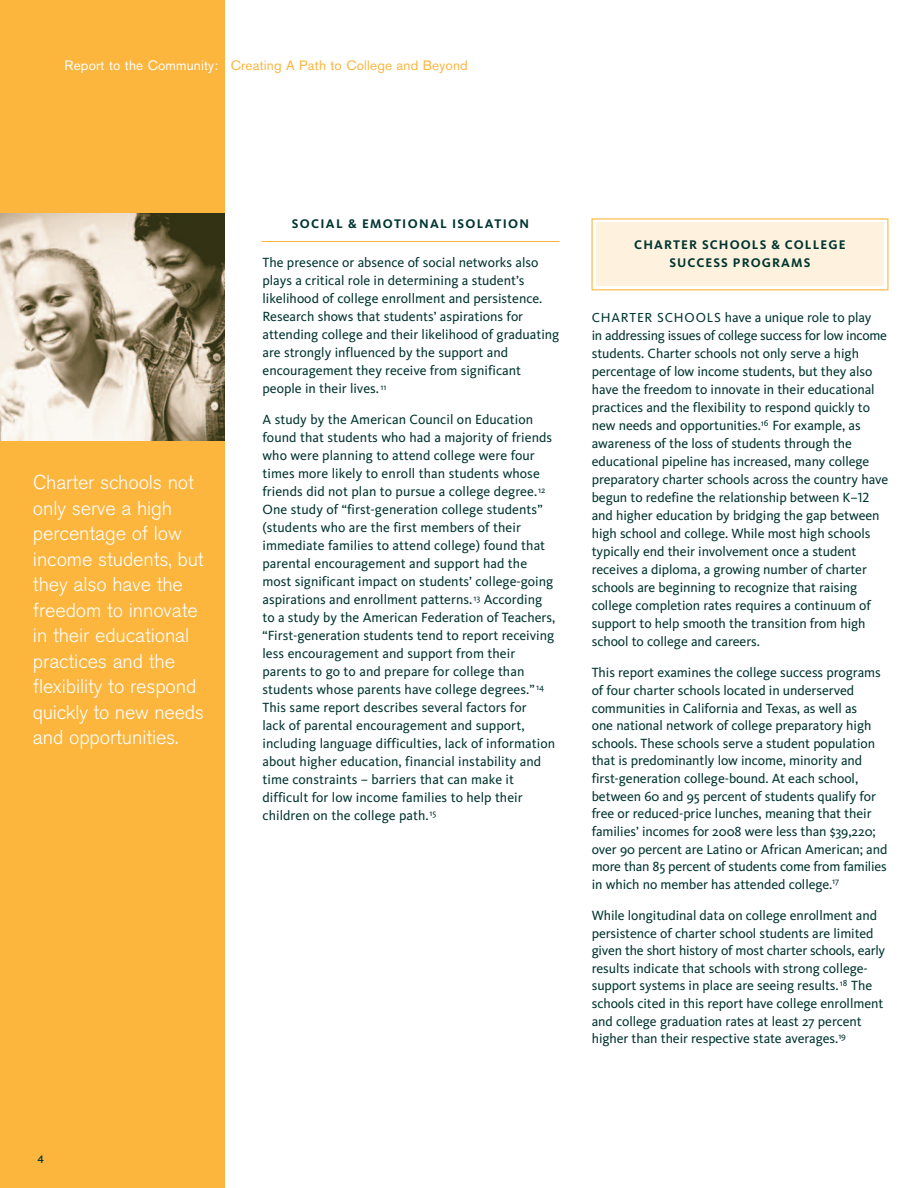
<style>
.page{position:relative;width:918px;height:1188px;background:#fff}
.page>*{position:absolute;margin:0;border:0;box-sizing:border-box;transform-origin:0 0}
.t1{font:300 19.8px/25.5px "Akzidenz Grotesk BE";letter-spacing:-.005em;color:#fff}
.t2{font:13.8px/18px "Kievit";letter-spacing:-.005em;color:#003530}
.t3{font:13.5px "Akzidenz Grotesk BE";letter-spacing:.015em;color:#fcb53d}
.t4{font:700 12.9px/18.6px "Kievit";letter-spacing:.085em;color:#003530;text-align:center}
.t5{font:500 11.25px "Kievit";color:#003530}
.s1{color:#fff}
.s2{font-size:13.5px}
.s3{font-family:"Kievit Book SC"}
</style>
<div class="page">
<div style="left:0;top:0;width:225px;height:1188px;background:#fcb53d"></div>
<hr style="left:262px;top:241px;width:298px;height:1px;background:#fcb53d">
<div style="left:591px;top:218px;width:297px;height:72px;border:1px solid #fcb53d"></div>
<div style="left:596px;top:223px;width:288px;height:63px;background:#fef2de"></div>
<img style="left:0;top:213px;width:225px;height:228px">
<p class="t3" style="left:64px;top:60px;width:405px"><span class="s1">Report to the Community:</span> Creating A Path to College and Beyond</p>
<h1 class="t1" style="left:33px;top:471px;width:173px">Charter schools not only serve a high percentage of low income students, but they also have the freedom to innovate in their educational practices and the flexibility to respond quickly to new needs and opportunities.</h1>
<p class="t5" style="left:38px;top:1154px;width:8px">4</p>
<p class="t4" style="left:292px;top:216px;width:239px">SOCIAL &amp; EMOTIONAL ISOLATION</p>
<p class="t2" style="left:262px;top:254px;width:298px">The presence or absence of social networks also plays a critical role in determining a student’s likelihood of college enrollment and persistence.<br>Research shows that students’ aspirations for attending college and their likelihood of graduating are strongly influenced by the support and encouragement they receive from significant people in their lives.<sup>11</sup></p>
<p class="t2" style="left:262px;top:412px;width:294px">A study by the American Council on Education found that students who had a majority of friends who were planning to attend college were four times more likely to enroll than students whose friends did not plan to pursue a college degree.<sup>12<br></sup>One study of “first-generation college students” (students who are the first members of their immediate families to attend college) found that parental encouragement and support had the most significant impact on students’ college-going aspirations and enrollment patterns.<sup>13</sup> According to a study by the American Federation of Teachers, “First-generation students tend to report receiving less encouragement and support from their parents to go to and prepare for college than students whose parents have college degrees.”<sup>14<br></sup>This same report describes several factors for<br>lack of parental encouragement and support, including language difficulties, lack of information about higher education, financial instability and time constraints – barriers that can make it difficult for low income families to help their children on the college path.<sup>15</sup></p>
<p class="t4" style="left:634px;top:236px;width:213px">CHARTER SCHOOLS &amp; COLLEGE<br>SUCCESS PROGRAMS</p>
<p class="t2" style="left:592px;top:310px;width:298px"><span class="s2">CHARTER SCHOOLS</span> have a unique role to play<br>in addressing issues of college success for low income students. Charter schools not only serve a high percentage of low income students, but they also have the freedom to innovate in their educational practices and the flexibility to respond quickly to new needs and opportunities.<sup>16</sup> For example, as awareness of the loss of students through the educational pipeline has increased, many college preparatory charter schools across the country have begun to redefine the relationship between K–<span class="s3">12 </span>and higher education by bridging the gap between high school and college. While most high schools typically end their involvement once a student receives a diploma, a growing number of charter schools are beginning to recognize that raising college completion rates requires a continuum of support to help smooth the transition from high school to college and careers.</p>
<p class="t2" style="left:592px;top:665px;width:297px;line-height:17.5px">This report examines the college success programs of four charter schools located in underserved communities in California and Texas, as well as<br>one national network of college preparatory high schools. These schools serve a student population that is predominantly low income, minority and first-generation college-bound. At each school, between 60 and 95 percent of students qualify for free or reduced-price lunches, meaning that their families’ incomes for 2008 were less than $39,220; over 90 percent are Latino or African American; and more than 85 percent of students come from families in which no member has attended college.<sup>17</sup></p>
<p class="t2" style="left:592px;top:908px;width:295px;line-height:17.5px">While longitudinal data on college enrollment and persistence of charter school students are limited given the short history of most charter schools, early results indicate that schools with strong college&shy;support systems in place are seeing results.<sup>18</sup> The schools cited in this report have college enrollment and college graduation rates at least 27 percent higher than their respective state averages.<sup>19</sup></p>
</div>
